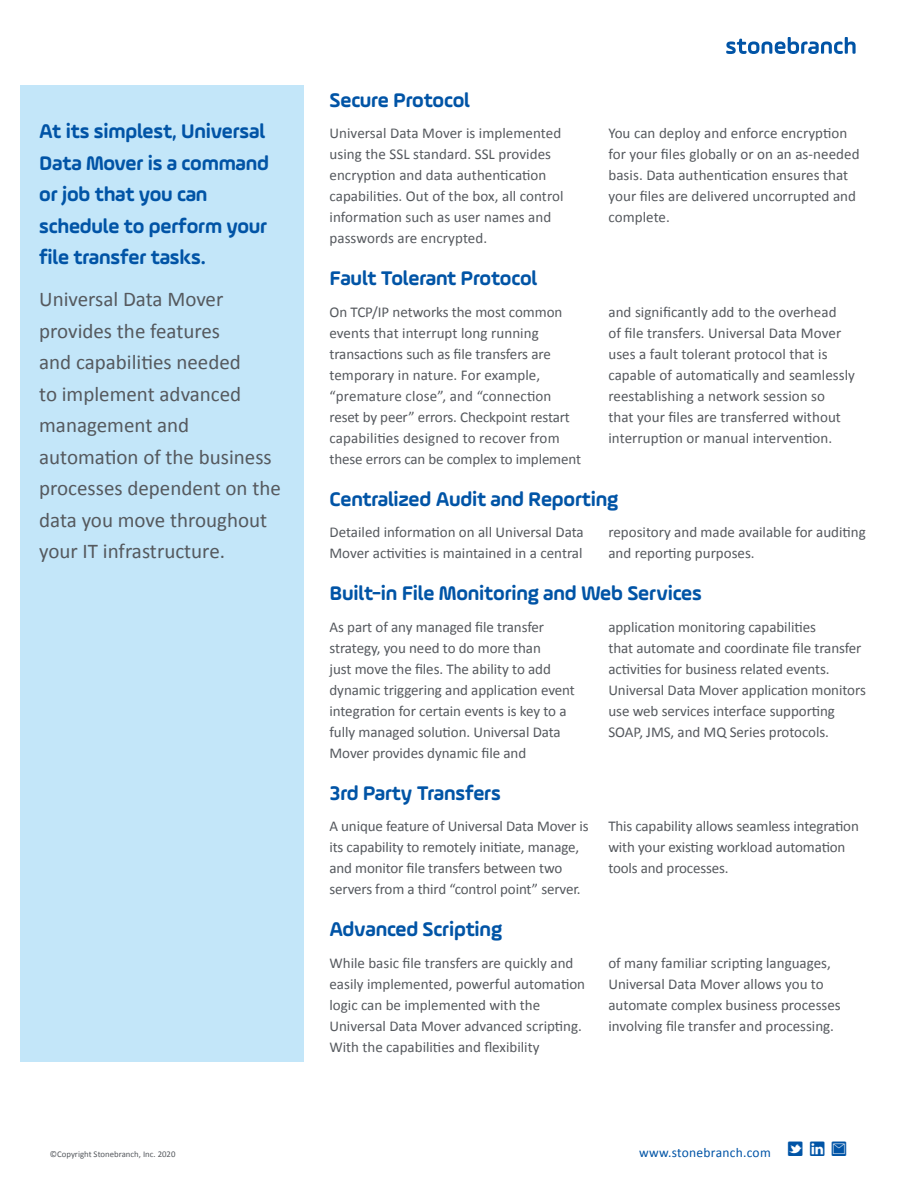
<style>
.page{position:relative;width:918px;height:1188px;background:#fff}
.page>*{position:absolute;margin:0;border:0;box-sizing:border-box;transform-origin:0 0}
.t1{font:700 21px/31.5px "Ample Soft";letter-spacing:-.01em;color:#0154a6}
.t2{font:21px/31.5px "Calibri";color:#55595e}
.t3{font:15px/21px "Calibri";letter-spacing:-.005em;color:#55595e}
.t4{font:13.5px "Calibri";letter-spacing:.02em;color:#0154a6}
.t5{font:8.7px "Calibri";color:#55595e}
.s1{font-family:"Social Icons Pro Set 1 Rounded";font-size:21px}
</style>
<div class="page">
<svg style="left:726px;top:37px;width:130px;height:17px"></svg>
<div style="left:20px;top:86px;width:284px;height:976px;background:#c3e6f9"></div>
<h1 class="t1" style="left:39px;top:115px;width:231px">At its simplest, Universal<br>Data Mover is a command or job that you can schedule to perform your file transfer tasks.</h1>
<h1 class="t2" style="left:39px;top:283px;width:243px">Universal Data Mover provides the features<br>and capabilities needed<br>to implement advanced management and automation of the business processes dependent on the data you move throughout your IT infrastructure.</h1>
<h1 class="t1" style="left:329px;top:84px;width:142px">Secure Protocol</h1>
<p class="t3" style="left:329px;top:123px;width:236px">Universal Data Mover is implemented using the SSL standard. SSL provides encryption and data authentication capabilities. Out of the box, all control information such as user names and passwords are encrypted.</p>
<p class="t3" style="left:608px;top:123px;width:253px">You can deploy and enforce encryption for your files globally or on an as-needed basis. Data authentication ensures that your files are delivered uncorrupted and complete.</p>
<h1 class="t1" style="left:329px;top:262px;width:209px">Fault Tolerant Protocol</h1>
<p class="t3" style="left:329px;top:301px;width:253px">On TCP/IP networks the most common events that interrupt long running transactions such as file transfers are temporary in nature. For example, “premature close”, and “connection reset by peer” errors. Checkpoint restart capabilities designed to recover from these errors can be complex to implement</p>
<p class="t3" style="left:608px;top:301px;width:248px">and significantly add to the overhead<br>of file transfers. Universal Data Mover uses a fault tolerant protocol that is capable of automatically and seamlessly reestablishing a network session so<br>that your files are transferred without interruption or manual intervention.</p>
<h1 class="t1" style="left:329px;top:483px;width:290px">Centralized Audit and Reporting</h1>
<p class="t3" style="left:329px;top:522px;width:256px">Detailed information on all Universal Data<br>Mover activities is maintained in a central</p>
<p class="t3" style="left:608px;top:522px;width:259px">repository and made available for auditing and reporting purposes.</p>
<h1 class="t1" style="left:329px;top:577px;width:374px">Built-in File Monitoring and Web Services</h1>
<p class="t3" style="left:329px;top:616px;width:247px">As part of any managed file transfer strategy, you need to do more than<br>just move the files. The ability to add dynamic triggering and application event integration for certain events is key to a fully managed solution. Universal Data Mover provides dynamic file and</p>
<p class="t3" style="left:608px;top:616px;width:259px">application monitoring capabilities<br>that automate and coordinate file transfer activities for business related events.<br>Universal Data Mover application monitors use web services interface supporting SOAP, JMS, and MQ Series protocols.</p>
<h1 class="t1" style="left:329px;top:777px;width:173px">3rd Party Transfers</h1>
<p class="t3" style="left:329px;top:816px;width:261px">A unique feature of Universal Data Mover is its capability to remotely initiate, manage, and monitor file transfers between two servers from a third “control point” server.</p>
<p class="t3" style="left:608px;top:816px;width:252px">This capability allows seamless integration with your existing workload automation tools and processes.</p>
<h1 class="t1" style="left:329px;top:913px;width:174px">Advanced Scripting</h1>
<p class="t3" style="left:329px;top:952px;width:257px">While basic file transfers are quickly and easily implemented, powerful automation logic can be implemented with the Universal Data Mover advanced scripting.<br>With the capabilities and flexibility</p>
<p class="t3" style="left:608px;top:952px;width:234px">of many familiar scripting languages, Universal Data Mover allows you to automate complex business processes involving file transfer and processing.</p>
<p class="t5" style="left:50px;top:1148px;width:127px">©Copyright Stonebranch, Inc. 2020</p>
<p class="t4" style="left:639px;top:1143px;width:209px">www.stonebranch.com <span class="s1">T l 0</span></p>
</div>
